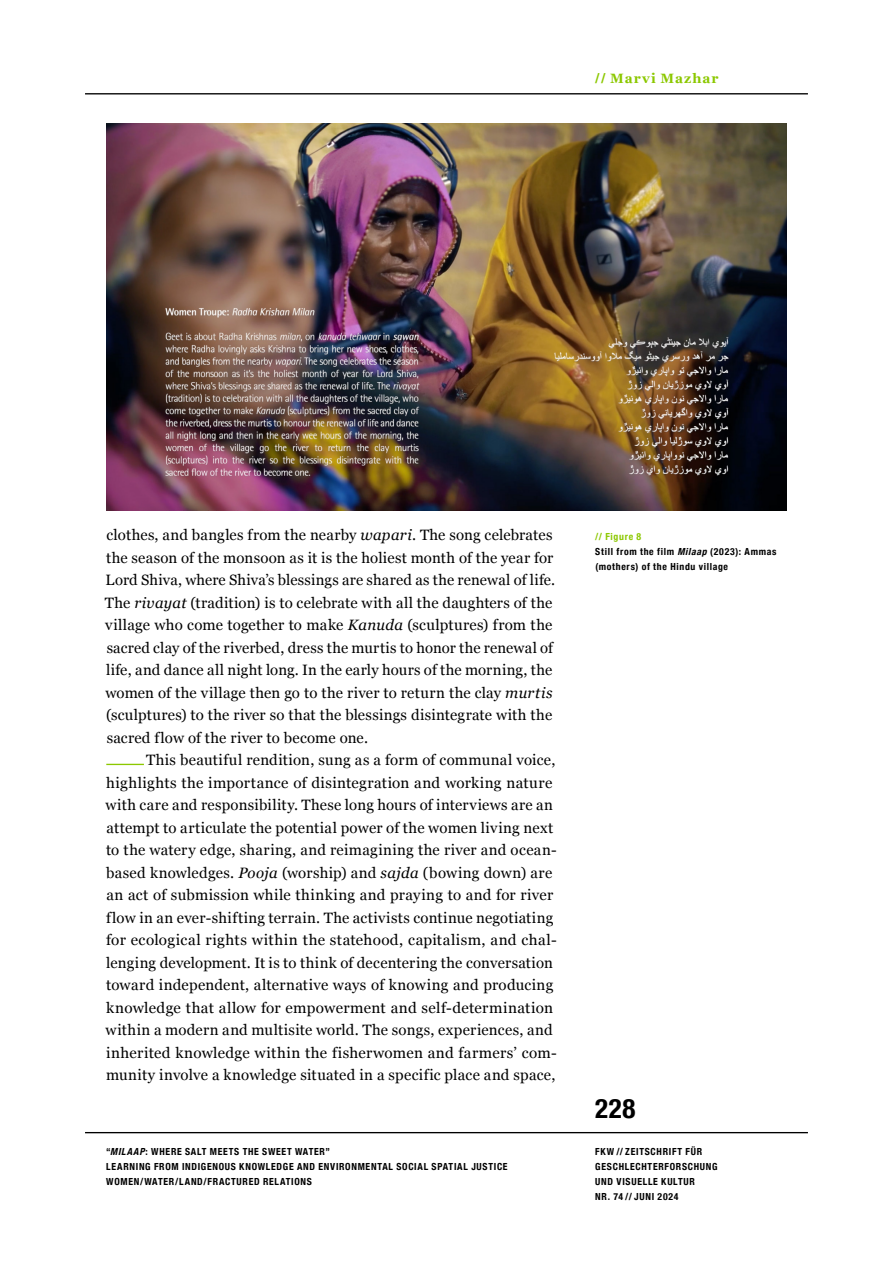
<style>
.page{position:relative;width:893px;height:1263px;background:#fff}
.page>*{position:absolute;margin:0;border:0;box-sizing:border-box;transform-origin:0 0}
.t1{font:700 condensed 27px "Helvetica Neue";color:#000}
.t2{font:15px/22.5px "Georgia";letter-spacing:.015em;color:#000}
.t3{font:700 13.5px "Georgia";letter-spacing:.075em;color:#8cc800}
.t4{font:700 condensed 9.75px/15px "Helvetica Neue";letter-spacing:.075em;color:#000}
.s1{font-family:"Helvetica Neue";font-stretch:condensed}
.s2{font-style:italic}
.s3{color:#8cc800}
</style>
<div class="page">
<hr style="left:85px;top:93px;width:723px;height:1px;background:#000">
<hr style="left:85px;top:1132px;width:723px;height:1px;background:#000">
<img style="left:106px;top:123px;width:681px;height:387px">
<hr style="left:106px;top:764px;width:38px;height:1px;background:#8cc800">
<p class="t3" style="left:595px;top:68px;width:125px"><span class="s1">//</span> Marvi Mazhar</p>
<p class="t2" style="left:105px;top:523px;width:452px">clothes, and bangles from the nearby <span class="s2">wapari</span>. The song celebrates the season of the monsoon as it is the holiest month of the year for Lord Shiva, where Shiva’s blessings are shared as the renewal of life.<br>The <span class="s2">rivayat</span> (tradition) is to celebrate with all the daughters of the village who come together to make <span class="s2">Kanuda</span> (sculptures) from the sacred clay of the riverbed, dress the murtis to honor the renewal of life, and dance all night long. In the early hours of the morning, the women of the village then go to the river to return the clay <span class="s2">murtis </span>(sculptures) to the river so that the blessings disintegrate with the sacred flow of the river to become one.</p>
<p class="t2" style="left:105px;top:748px;width:453px;text-indent:41px">This beautiful rendition, sung as a form of communal voice, highlights the importance of disintegration and working nature with care and responsibility. These long hours of interviews are an attempt to articulate the potential power of the women living next to the watery edge, sharing, and reimagining the river and ocean&shy;based knowledges. <span class="s2">Pooja</span> (worship) and <span class="s2">sajda</span> (bowing down) are an act of submission while thinking and praying to and for river flow in an ever-shifting terrain. The activists continue negotiating for ecological rights within the statehood, capitalism, and chal&shy;lenging development. It is to think of decentering the conversation toward independent, alternative ways of knowing and producing knowledge that allow for empowerment and self-determination within a modern and multisite world. The songs, experiences, and inherited knowledge within the fisherwomen and farmers’ com&shy;munity involve a knowledge situated in a specific place and space,</p>
<p class="t4" style="left:106px;top:1143px;width:403px">“<span class="s2">MILAAP</span>: WHERE SALT MEETS THE SWEET WATER”<br>LEARNING FROM INDIGENOUS KNOWLEDGE AND ENVIRONMENTAL SOCIAL SPATIAL JUSTICE<br>WOMEN/WATER/LAND/FRACTURED RELATIONS</p>
<p class="t4" style="left:595px;top:528px;width:183px"><span class="s3">// Figure 8<br></span>Still from the film <span class="s2">Milaap</span> (2023): Ammas (mothers) of the Hindu village</p>
<h1 class="t1" style="left:595px;top:1085px;width:42px">228</h1>
<p class="t4" style="left:595px;top:1143px;width:124px">FKW // ZEITSCHRIFT FÜR<br>GESCHLECHTERFORSCHUNG<br>UND VISUELLE KULTUR<br>NR. 74 // JUNI 2024</p>
</div>
